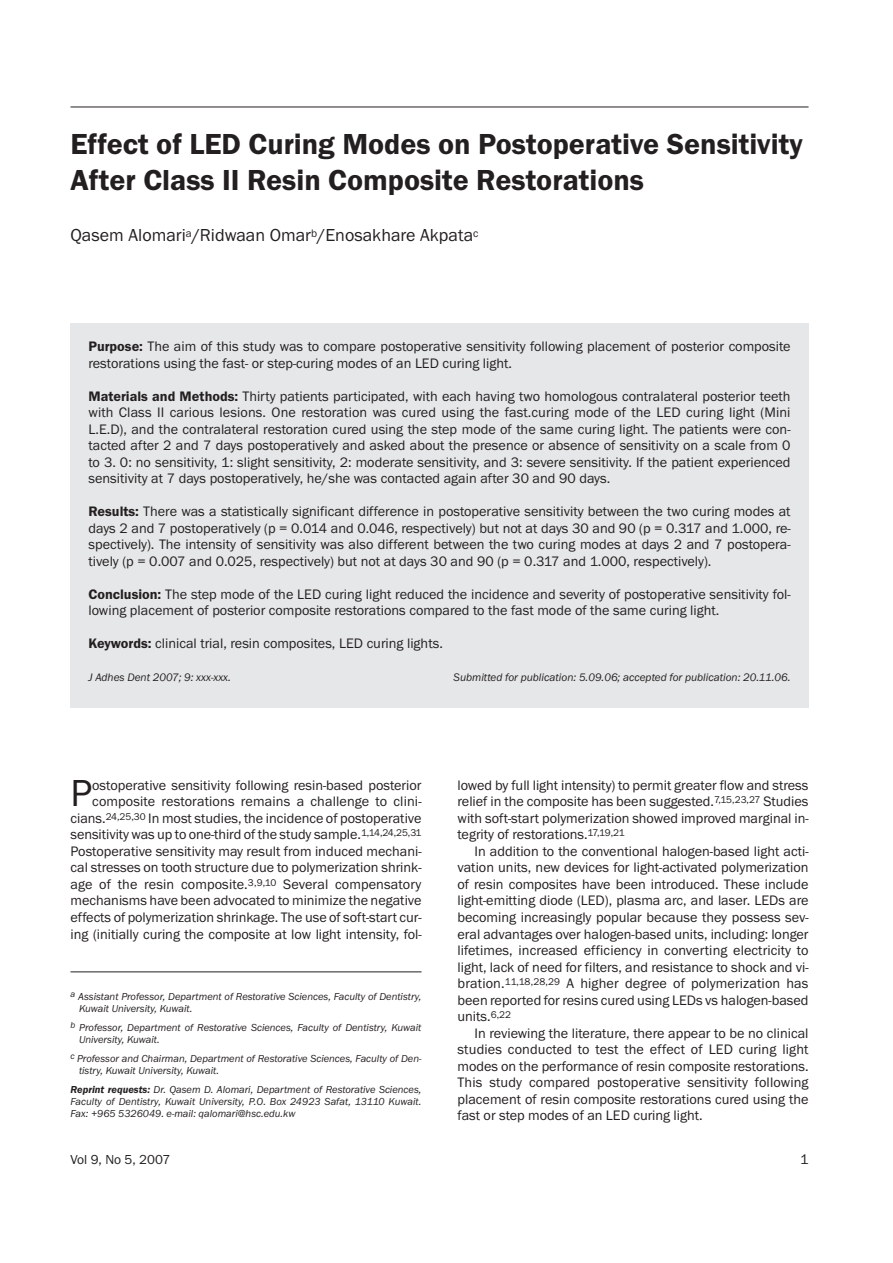
<style>
.page{position:relative;width:893px;height:1263px;background:#fff}
.page>*{position:absolute;margin:0;border:0;box-sizing:border-box;transform-origin:0 0}
.t1{font:39px "Franklin Gothic Itc T";color:#231f20}
.t2{font:600 30px/36px "Franklin Gothic Itc T";color:#231f20}
.t3{font:18px "Franklin Gothic Itc T";color:#231f20}
.t4{font:14.25px/16.5px "Franklin Gothic Itc T";color:#231f20;text-align:justify}
.t5{font:13.5px "Franklin Gothic Itc T";color:#231f20}
.t6{font:italic 11.25px "Franklin Gothic Itc T";color:#231f20}
.t7{font:italic 10.5px/12px "Franklin Gothic Itc T";color:#231f20}
.s1{font-weight:600}
</style>
<div class="page">
<hr style="left:70px;top:107px;width:738px;height:1px;background:#231f20">
<div style="left:70px;top:324px;width:738px;height:384px;background:#e6e7e8"></div>
<hr style="left:70px;top:971px;width:352px;height:1px;background:#231f20">
<svg style="left:681px;top:106px;width:128px;height:2px"></svg>
<h2 class="t2" style="left:70px;top:129px;width:734px">Effect of LED Curing Modes on Postoperative Sensitivity<br>After Class II Resin Composite Restorations</h2>
<p class="t3" style="left:70px;top:228px;width:409px">Qasem Alomari<sup>a</sup>/Ridwaan Omar<sup>b</sup>/Enosakhare Akpata<sup>c</sup></p>
<p class="t4" style="left:88px;top:339px;width:703px"><span class="s1">Purpose:</span> The aim of this study was to compare postoperative sensitivity following placement of posterior composite restorations using the fast- or step-curing modes of an LED curing light.</p>
<p class="t4" style="left:88px;top:389px;width:704px"><span class="s1">Materials and Methods:</span> Thirty patients participated, with each having two homologous contralateral posterior teeth with Class II carious lesions. One restoration was cured using the fast.curing mode of the LED curing light (Mini L.E.D), and the contralateral restoration cured using the step mode of the same curing light. The patients were con&shy;tacted after 2 and 7 days postoperatively and asked about the presence or absence of sensitivity on a scale from 0 to 3. 0: no sensitivity, 1: slight sensitivity, 2: moderate sensitivity, and 3: severe sensitivity. If the patient experienced sensitivity at 7 days postoperatively, he/she was contacted again after 30 and 90 days.</p>
<p class="t4" style="left:88px;top:504px;width:704px"><span class="s1">Results:</span> There was a statistically significant difference in postoperative sensitivity between the two curing modes at days 2 and 7 postoperatively (p = 0.014 and 0.046, respectively) but not at days 30 and 90 (p = 0.317 and 1.000, re&shy;spectively). The intensity of sensitivity was also different between the two curing modes at days 2 and 7 postopera&shy;tively (p = 0.007 and 0.025, respectively) but not at days 30 and 90 (p = 0.317 and 1.000, respectively).</p>
<p class="t4" style="left:88px;top:587px;width:703px"><span class="s1">Conclusion:</span> The step mode of the LED curing light reduced the incidence and severity of postoperative sensitivity fol&shy;lowing placement of posterior composite restorations compared to the fast mode of the same curing light.</p>
<p class="t4" style="left:88px;top:636px;width:356px"><span class="s1">Keywords:</span> clinical trial, resin composites, LED curing lights.</p>
<p class="t6" style="left:88px;top:673px;width:144px">J Adhes Dent 2007; 9: xxx-xxx.</p>
<p class="t6" style="left:454px;top:673px;width:339px">Submitted for publication: 5.09.06; accepted for publication: 20.11.06.</p>
<p class="t4" style="left:70px;top:778px;width:353px;text-align:right">ostoperative sensitivity following resin-based posterior composite restorations remains a challenge to clini&shy;cians.<sup>24,25,30</sup> In most studies, the incidence of postoperative sensitivity was up to one-third of the study sample.<sup>1,14,24,25,31<br></sup>Postoperative sensitivity may result from induced mechani&shy;cal stresses on tooth structure due to polymerization shrink&shy;age of the resin composite.<sup>3,9,10</sup> Several compensatory mechanisms have been advocated to minimize the negative effects of polymerization shrinkage. The use of soft-start cur&shy;ing (initially curing the composite at low light intensity, fol-</p>
<p class="t4" style="left:458px;top:778px;width:353px">lowed by full light intensity) to permit greater flow and stress relief in the composite has been suggested.<sup>7,15,23,27</sup> Studies with soft-start polymerization showed improved marginal in&shy;tegrity of restorations.<sup>17,19,21</sup></p>
<h1 class="t1" style="left:70px;top:778px;width:23px">P</h1>
<p class="t4" style="left:458px;top:844px;width:353px;text-indent:17px">In addition to the conventional halogen-based light acti&shy;vation units, new devices for light-activated polymerization of resin composites have been introduced. These include light-emitting diode (LED), plasma arc, and laser. LEDs are becoming increasingly popular because they possess sev&shy;eral advantages over halogen-based units, including: longer lifetimes, increased efficiency in converting electricity to light, lack of need for filters, and resistance to shock and vi&shy;bration.<sup>11,18,28,29</sup> A higher degree of polymerization has been reported for resins cured using LEDs vs halogen-based units.<sup>6,22</sup></p>
<p class="t4" style="left:458px;top:1026px;width:353px;text-indent:17px">In reviewing the literature, there appear to be no clinical studies conducted to test the effect of LED curing light modes on the performance of resin composite restorations.<br>This study compared postoperative sensitivity following placement of resin composite restorations cured using the fast or step modes of an LED curing light.</p>
<p class="t7" style="left:79px;top:991px;width:344px;text-indent:-9px"><sup>a</sup> Assistant Professor, Department of Restorative Sciences, Faculty of Dentistry,<br>Kuwait University, Kuwait.</p>
<p class="t7" style="left:79px;top:1022px;width:344px;text-indent:-9px"><sup>b</sup> Professor, Department of Restorative Sciences, Faculty of Dentistry, Kuwait<br>University, Kuwait.</p>
<p class="t7" style="left:79px;top:1053px;width:344px;text-indent:-9px"><sup>c</sup> Professor and Chairman, Department of Restorative Sciences, Faculty of Den&shy;tistry, Kuwait University, Kuwait.</p>
<p class="t7" style="left:71px;top:1084px;width:352px;text-align:justify"><span class="s1">Reprint requests:</span> Dr. Qasem D. Alomari, Department of Restorative Sciences, Faculty of Dentistry, Kuwait University, P.O. Box 24923 Safat, 13110 Kuwait.<br>Fax: +965 5326049. e-mail: qalomari@hsc.edu.kw</p>
<p class="t5" style="left:70px;top:1154px;width:101px">Vol 9, No 5, 2007</p>
<p class="t4" style="left:800px;top:1152px;width:10px">1</p>
</div>
